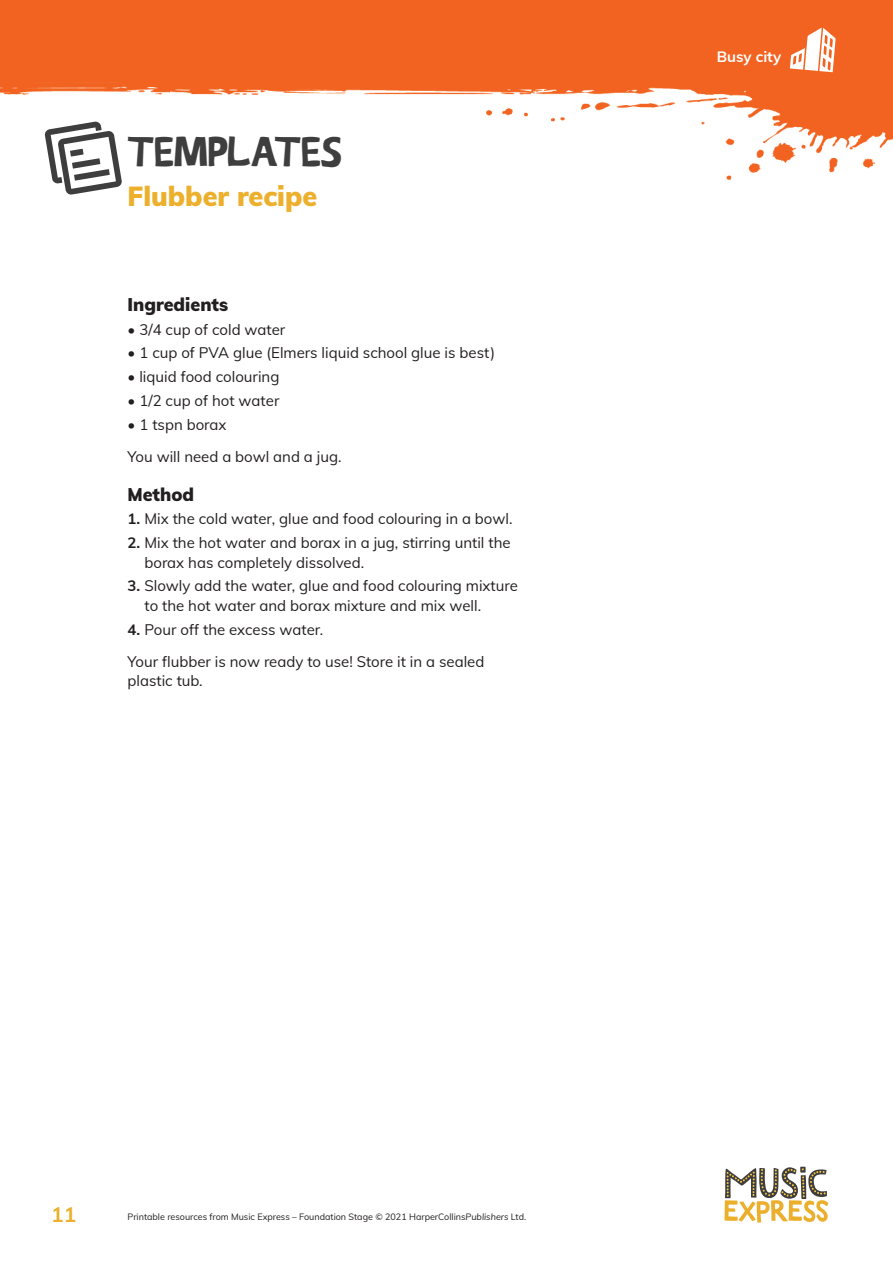
<style>
.page{position:relative;width:893px;height:1263px;background:#fff}
.page>*{position:absolute;margin:0;border:0;box-sizing:border-box;transform-origin:0 0}
.t1{font:39px "Festival Jomfruer chunky";letter-spacing:.02em;color:#3e3e3f}
.t2{font:900 27px "Mulish";color:#ecb02c}
.t3{font:700 21px "Mulish";color:#ecb02c}
.t4{font:900 18px "Mulish";color:#231f20}
.t5{font:15px/32.2px "Mulish";color:#231f20}
.t6{font:700 15px "Mulish";color:#fff}
.t7{font:9px "Mulish";color:#231f20}
.s1{font-weight:700}
.s2{font-style:italic}
</style>
<div class="page">
<img style="left:0;top:0;width:893px;height:180px">
<svg style="left:724px;top:1167px;width:104px;height:56px"></svg>
<svg style="left:790px;top:28px;width:46px;height:44px"></svg>
<svg style="left:45px;top:122px;width:77px;height:73px"></svg>
<h1 class="t1" style="left:128px;top:130px;width:215px">TEMPLATES</h1>
<h2 class="t2" style="left:128px;top:176px;width:191px">Flubber recipe</h2>
<p class="t4" style="left:128px;top:291px;width:102px">Ingredients</p>
<p class="t5" style="left:128px;top:312px;width:159px">• 3/4 cup of cold water</p>
<p class="t5" style="left:128px;top:336px;width:369px">• 1 cup of PVA glue (Elmers liquid school glue is best)</p>
<p class="t5" style="left:128px;top:360px;width:153px">• liquid food colouring</p>
<p class="t5" style="left:128px;top:384px;width:153px">• 1/2 cup of hot water</p>
<p class="t5" style="left:128px;top:407px;width:216px">• 1 tspn borax<br>You will need a bowl and a jug.</p>
<p class="t4" style="left:128px;top:481px;width:68px">Method</p>
<p class="t5" style="left:128px;top:502px;width:386px"><span class="s1">1.</span> Mix the cold water, glue and food colouring in a bowl.</p>
<p class="t5" style="left:144px;top:532px;width:368px;line-height:19.5px;text-indent:-17px"><span class="s1">2.</span> Mix the hot water and borax in a jug, stirring until the borax has completely dissolved.</p>
<p class="t5" style="left:144px;top:575px;width:375px;line-height:19.5px;text-indent:-17px"><span class="s1">3.</span> Slowly add the water, glue and food colouring mixture to the hot water and borax mixture and mix well.</p>
<p class="t5" style="left:128px;top:612px;width:358px"><span class="s1">4.</span> Pour off the excess water.<br>Your flubber is now ready to use! Store it in a sealed</p>
<p class="t5" style="left:128px;top:664px;width:77px">plastic tub.</p>
<p class="t6" style="left:717px;top:46px;width:66px">Busy city</p>
<h3 class="t3" style="left:51px;top:1199px;width:27px">11</h3>
<p class="t7" style="left:128px;top:1211px;width:400px">Printable resources from Music Express – Foundation Stage © 2021 HarperCollins<span class="s2">Publishers</span> Ltd.</p>
</div>
